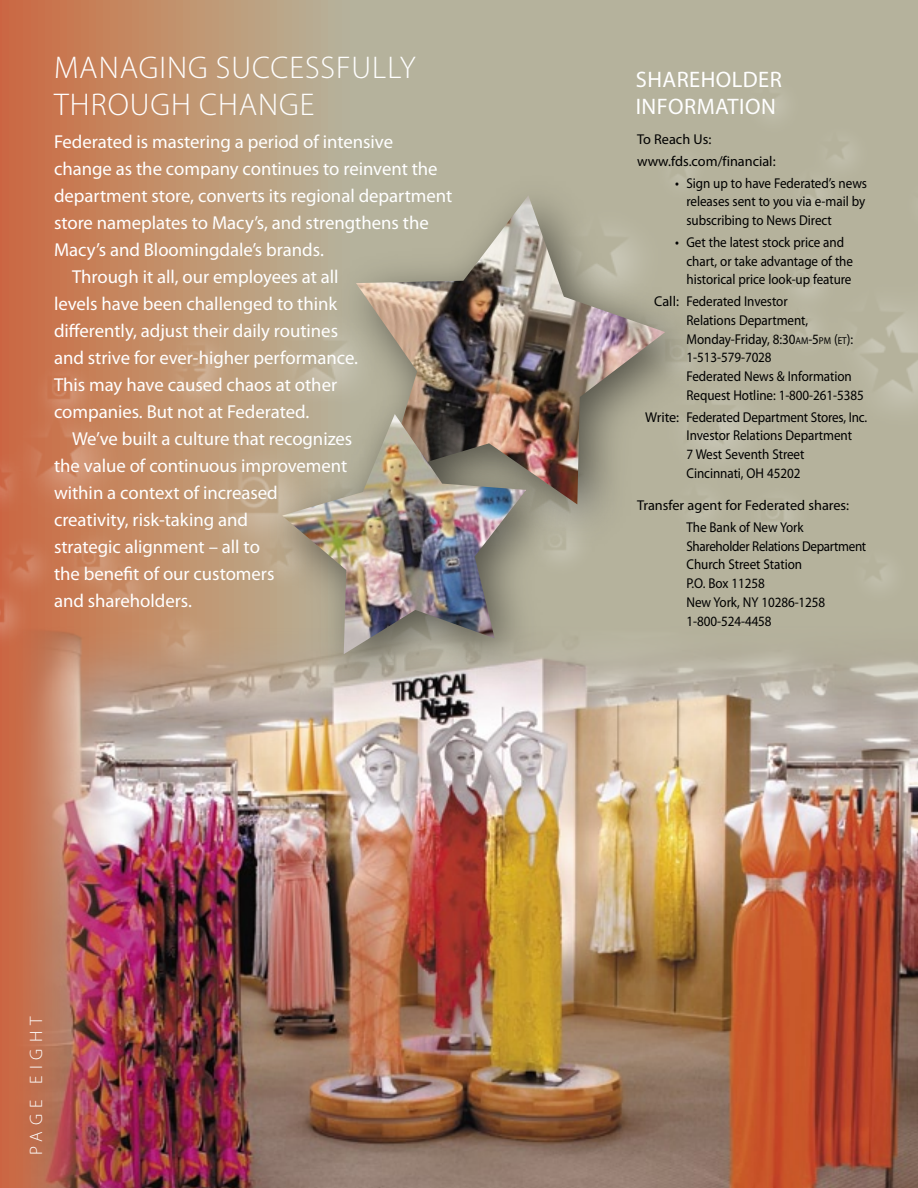
<style>
.page{position:relative;width:918px;height:1188px;background:#fff}
.page>*{position:absolute;margin:0;border:0;box-sizing:border-box;transform-origin:0 0}
.t1{font:300 31.5px/37.8px "Myriad Pro";letter-spacing:.03em;color:#fff}
.t2{font:22.5px/27px "Myriad Pro";letter-spacing:.02em;color:#fff}
.t3{font:18.75px "Myriad Pro";color:#fff}
.t4{font:300 18px "Myriad Pro";letter-spacing:.335em;color:#fff}
.t5{font:14.25px/18.8px "Myriad Pro";letter-spacing:-.005em;color:#000}
.t6{font:14.25px/18.8px "Myriad Pro";letter-spacing:-.005em;color:#000;scale:.92 1}
.s1{font-size:15px}
.s2{font-size:9.9px}
</style>
<div class="page">
<svg style="left:0;top:0;width:918px;height:32px;background:#b9a58a"></svg>
<img style="left:0;top:32px;width:918px;height:592px">
<img style="left:0;top:624px;width:918px;height:564px">
<div style="left:328px;top:168px;width:385px;height:385px;background:#b5b29c"></div>
<img style="left:356px;top:197px;width:309px;height:307px">
<div style="left:255px;top:387px;width:320px;height:317px;background:#000;opacity:.54"></div>
<img style="left:282px;top:414px;width:244px;height:240px">
<h1 class="t1" style="left:54px;top:49px;width:363px">MANAGING SUCCESSFULLY<br>THROUGH CHANGE</h1>
<p class="t3" style="left:54px;top:132px;width:341px">Federated is mastering a period of intensive</p>
<p class="t3" style="left:54px;top:159px;width:385px">change as the company continues to reinvent the</p>
<p class="t3" style="left:54px;top:186px;width:400px">department store, converts its regional department</p>
<p class="t3" style="left:54px;top:213px;width:376px">store nameplates to Macy’s, and strengthens the</p>
<p class="t3" style="left:54px;top:240px;width:271px">Macy’s and Bloomingdale’s brands.</p>
<p class="t3" style="left:72px;top:267px;width:268px">Through it all, our employees at all</p>
<p class="t3" style="left:54px;top:294px;width:285px">levels have been challenged to think</p>
<p class="t3" style="left:54px;top:321px;width:286px">differently, adjust their daily routines</p>
<p class="t3" style="left:54px;top:348px;width:306px">and strive for ever-higher performance.</p>
<p class="t3" style="left:54px;top:375px;width:285px">This may have caused chaos at other</p>
<p class="t3" style="left:54px;top:402px;width:257px">companies. But not at Federated.</p>
<p class="t3" style="left:72px;top:429px;width:282px">We’ve built a culture that recognizes</p>
<p class="t3" style="left:54px;top:456px;width:295px">the value of continuous improvement</p>
<p class="t3" style="left:54px;top:483px;width:225px">within a context of increased</p>
<p class="t3" style="left:54px;top:510px;width:196px">creativity, risk-taking and</p>
<p class="t3" style="left:54px;top:537px;width:208px">strategic alignment – all to</p>
<p class="t3" style="left:54px;top:564px;width:222px">the benefit of our customers</p>
<p class="t3" style="left:54px;top:591px;width:139px">and shareholders.</p>
<p class="t4" style="left:26px;top:1155px;width:140px;rotate:-90deg">PAGE EIGHT</p>
<p class="t2" style="left:636px;top:67px;width:148px">SHAREHOLDER<br>INFORMATION</p>
<p class="t5" style="left:637px;top:129px;width:140px;line-height:21.8px">To Reach Us: www.fds.com/financial:</p>
<p class="t6" style="left:687px;top:174px;width:198px;text-indent:-11px"><span class="s1">•</span> Sign up to have Federated’s news releases sent to you via e-mail by subscribing to News Direct</p>
<p class="t6" style="left:687px;top:233px;width:183px;text-indent:-11px"><span class="s1">•</span> Get the latest stock price and chart, or take advantage of the historical price look-up feature</p>
<p class="t5" style="left:687px;top:292px;width:179px;text-indent:-32px">Call: Federated Investor<br>Relations Department,<br>Monday-Friday, 8:30<span class="s2">AM</span>-5<span class="s2">PM</span> (<span class="s2">ET</span>):<br>1-513-579-7028<br>Federated News &amp; Information<br>Request Hotline: 1-800-261-5385</p>
<p class="t5" style="left:687px;top:408px;width:182px;text-indent:-41px">Write: Federated Department Stores, Inc.<br>Investor Relations Department<br>7 West Seventh Street<br>Cincinnati, OH 45202</p>
<p class="t5" style="left:637px;top:495px;width:214px;line-height:21.8px;text-align:center">Transfer agent for Federated shares:<br>The Bank of New York</p>
<p class="t6" style="left:687px;top:537px;width:197px">Shareholder Relations Department<br>Church Street Station<br>P.O. Box 11258<br>New York, NY 10286-1258<br>1-800-524-4458</p>
</div>
